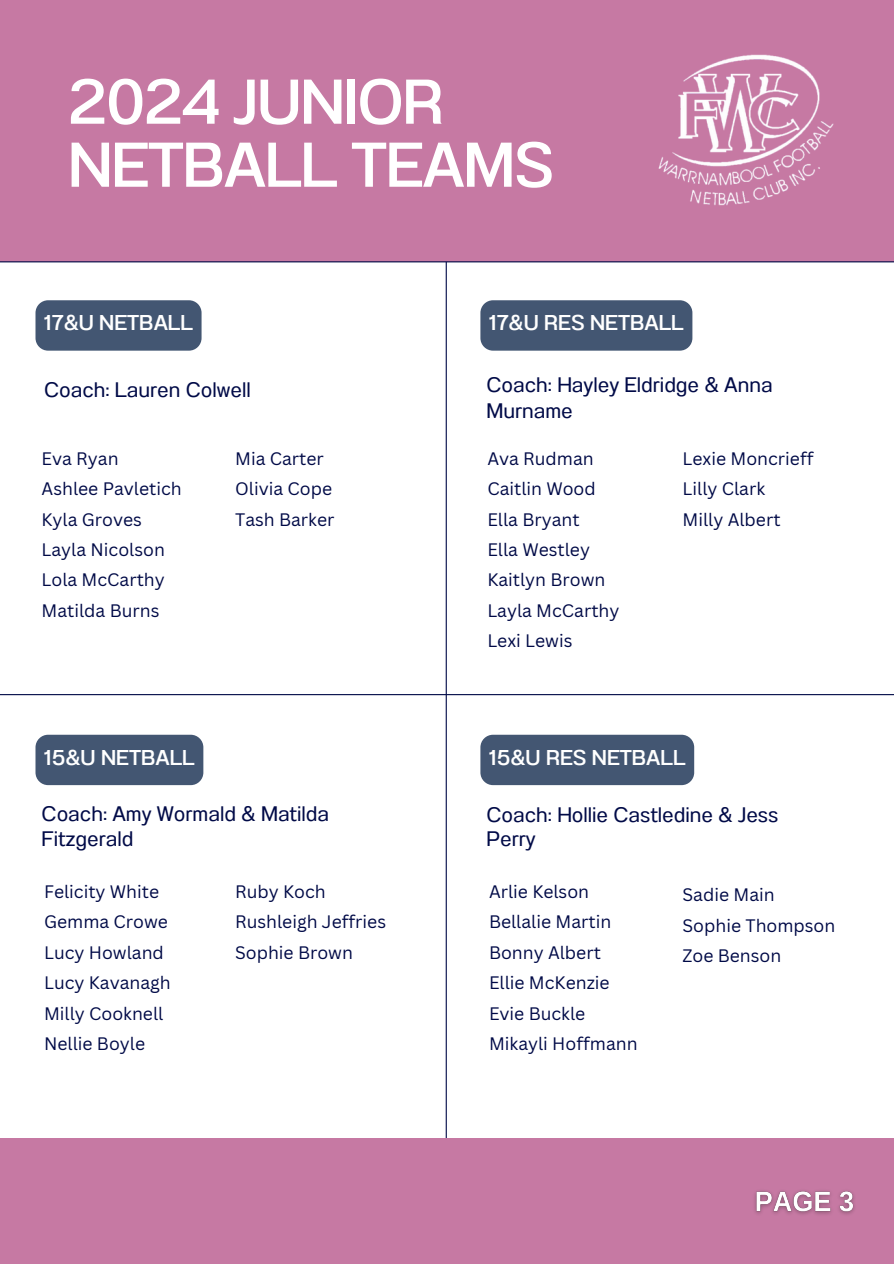
<style>
.page{position:relative;width:894px;height:1264px;background:#fff}
.page>*{position:absolute;margin:0;border:0;box-sizing:border-box;transform-origin:0 0}
.t1{font:500 63px/63px "Anantason";letter-spacing:-.015em;color:#fff}
.t2{font:500 21.45px "Anantason";color:#fff}
.t3{font:21px/25.8px "Anantason";color:#010a47}
.t4{font:17.55px "Canva Sans";color:#010a47}
</style>
<div class="page">
<div style="left:0;top:0;width:893px;height:262px;background:#c679a3"></div>
<hr style="left:445px;top:262px;width:1px;height:911px;background:#010a47">
<hr style="left:0;top:261px;width:893px;height:1px;background:#010a47">
<hr style="left:0;top:694px;width:893px;height:1px;background:#010a47">
<div style="left:0;top:1137px;width:893px;height:126px;background:#c679a3"></div>
<div style="left:35px;top:300px;width:166px;height:50px;background:#435672;border-radius:13px"></div>
<div style="left:35px;top:734px;width:168px;height:51px;background:#435672;border-radius:13px"></div>
<div style="left:480px;top:734px;width:214px;height:51px;background:#435672;border-radius:13px"></div>
<img style="left:658px;top:54px;width:175px;height:152px">
<img style="left:754px;top:1191px;width:101px;height:24px">
<div style="left:480px;top:300px;width:212px;height:50px;background:#435672;border-radius:13px"></div>
<p class="t1" style="left:68px;top:70px;width:487px">2024 JUNIOR<br>NETBALL TEAMS</p>
<p class="t2" style="left:44px;top:310px;width:150px">17&amp;U NETBALL</p>
<p class="t2" style="left:489px;top:310px;width:196px">17&amp;U RES NETBALL</p>
<p class="t3" style="left:44px;top:377px;width:208px">Coach: Lauren Colwell</p>
<h1 class="t4" style="left:42px;top:446px;width:78px">Eva Ryan</h1>
<h3 class="t4" style="left:42px;top:476px;width:142px">Ashlee Pavletich</h3>
<h3 class="t4" style="left:42px;top:507px;width:102px">Kyla Groves</h3>
<p class="t4" style="left:42px;top:537px;width:125px">Layla Nicolson</p>
<p class="t4" style="left:42px;top:567px;width:125px">Lola McCarthy</p>
<p class="t4" style="left:42px;top:598px;width:119px">Matilda Burns</p>
<p class="t4" style="left:235px;top:446px;width:90px">Mia Carter</p>
<p class="t4" style="left:235px;top:476px;width:98px">Olivia Cope</p>
<p class="t4" style="left:235px;top:507px;width:101px">Tash Barker</p>
<p class="t3" style="left:486px;top:372px;width:287px">Coach: Hayley Eldridge &amp; Anna<br>Murname</p>
<p class="t4" style="left:682px;top:446px;width:132px">Lexie Moncrieff</p>
<p class="t4" style="left:682px;top:476px;width:84px">Lilly Clark</p>
<p class="t4" style="left:682px;top:507px;width:99px">Milly Albert</p>
<p class="t4" style="left:487px;top:446px;width:108px">Ava Rudman</p>
<p class="t4" style="left:487px;top:476px;width:110px">Caitlin Wood</p>
<p class="t4" style="left:487px;top:507px;width:94px">Ella Bryant</p>
<p class="t4" style="left:487px;top:537px;width:104px">Ella Westley</p>
<p class="t4" style="left:487px;top:567px;width:119px">Kaitlyn Brown</p>
<p class="t4" style="left:487px;top:598px;width:133px">Layla McCarthy</p>
<p class="t4" style="left:487px;top:628px;width:87px">Lexi Lewis</p>
<p class="t2" style="left:44px;top:744px;width:152px">15&amp;U NETBALL</p>
<p class="t2" style="left:489px;top:744px;width:198px">15&amp;U RES NETBALL</p>
<p class="t3" style="left:42px;top:801px;width:289px;line-height:24.8px">Coach: Amy Wormald &amp; Matilda<br>Fitzgerald</p>
<p class="t4" style="left:235px;top:879px;width:92px">Ruby Koch</p>
<p class="t4" style="left:235px;top:909px;width:152px">Rushleigh Jeffries</p>
<p class="t4" style="left:235px;top:940px;width:119px">Sophie Brown</p>
<p class="t4" style="left:44px;top:879px;width:117px">Felicity White</p>
<h3 class="t4" style="left:44px;top:909px;width:125px">Gemma Crowe</h3>
<h3 class="t4" style="left:44px;top:940px;width:121px">Lucy Howland</h3>
<p class="t4" style="left:44px;top:970px;width:128px">Lucy Kavanagh</p>
<p class="t4" style="left:44px;top:1000px;width:121px">Milly Cooknell</p>
<p class="t4" style="left:44px;top:1031px;width:102px">Nellie Boyle</p>
<p class="t3" style="left:486px;top:803px;width:293px;line-height:23.7px">Coach: Hollie Castledine &amp; Jess<br>Perry</p>
<p class="t4" style="left:682px;top:882px;width:94px">Sadie Main</p>
<p class="t4" style="left:682px;top:912px;width:154px">Sophie Thompson</p>
<p class="t4" style="left:682px;top:943px;width:100px">Zoe Benson</p>
<p class="t4" style="left:489px;top:879px;width:102px">Arlie Kelson</p>
<p class="t4" style="left:489px;top:909px;width:124px">Bellalie Martin</p>
<p class="t4" style="left:489px;top:940px;width:113px">Bonny Albert</p>
<p class="t4" style="left:489px;top:970px;width:122px">Ellie McKenzie</p>
<p class="t4" style="left:489px;top:1000px;width:98px">Evie Buckle</p>
<p class="t4" style="left:489px;top:1031px;width:150px">Mikayli Hoffmann</p>
</div>
